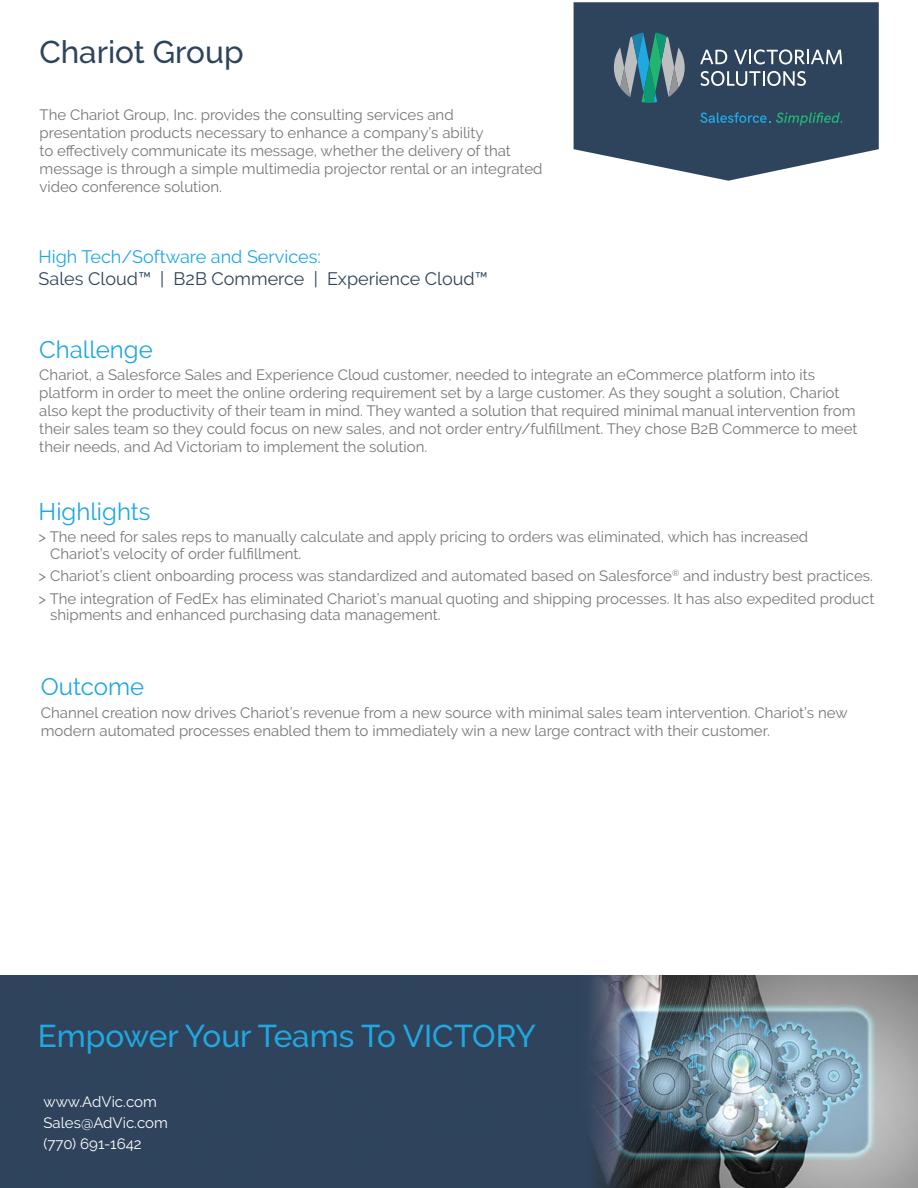
<style>
.page{position:relative;width:918px;height:1188px;background:#fff}
.page>*{position:absolute;margin:0;border:0;box-sizing:border-box;transform-origin:0 0}
.t1{font:500 31.35px "Raleway";color:#20a8e0}
.t2{font:500 31.35px "Raleway";color:#2e445d}
.t3{font:24px "Raleway";color:#20a8e0}
.t4{font:18px "Raleway";color:#2e445d}
.t5{font:18px "Raleway";color:#20a8e0}
.t6{font:15px/18px "Raleway";color:#777}
.t7{font:15px/21px "Raleway";color:#fff}
</style>
<div class="page">
<img style="left:0;top:975px;width:918px;height:213px">
<svg style="left:574px;top:2px;width:305px;height:179px;background:#45596f"></svg>
<svg style="left:700px;top:50px;width:27px;height:14px"></svg>
<svg style="left:734px;top:49px;width:108px;height:15px"></svg>
<svg style="left:701px;top:71px;width:105px;height:15px"></svg>
<svg style="left:614px;top:33px;width:71px;height:70px;background:#528089"></svg>
<svg style="left:700px;top:112px;width:70px;height:11px"></svg>
<svg style="left:776px;top:112px;width:66px;height:14px"></svg>
<h1 class="t2" style="left:39px;top:34px;width:206px">Chariot Group</h1>
<p class="t6" style="left:40px;top:106px;width:505px">The Chariot Group, Inc. provides the consulting services and presentation products necessary to enhance a company’s ability<br>to effectively communicate its message, whether the delivery of that message is through a simple multimedia projector rental or an integrated video conference solution.</p>
<p class="t5" style="left:39px;top:246px;width:284px">High Tech/Software and Services:</p>
<p class="t4" style="left:39px;top:268px;width:451px">Sales Cloud™ | B2B Commerce | Experience Cloud™</p>
<h2 class="t3" style="left:39px;top:335px;width:115px">Challenge</h2>
<p class="t6" style="left:39px;top:366px;width:820px">Chariot, a Salesforce Sales and Experience Cloud customer, needed to integrate an eCommerce platform into its platform in order to meet the online ordering requirement set by a large customer. As they sought a solution, Chariot also kept the productivity of their team in mind. They wanted a solution that required minimal manual intervention from their sales team so they could focus on new sales, and not order entry/fulfillment. They chose B2B Commerce to meet their needs, and Ad Victoriam to implement the solution.</p>
<h2 class="t3" style="left:39px;top:497px;width:113px">Highlights</h2>
<p class="t6" style="left:50px;top:529px;width:760px;line-height:16.5px;text-indent:-11px">&gt; The need for sales reps to manually calculate and apply pricing to orders was eliminated, which has increased<br>Chariot’s velocity of order fulfillment.</p>
<p class="t6" style="left:39px;top:565px;width:837px;line-height:22.5px">&gt; Chariot’s client onboarding process was standardized and automated based on Salesforce<sup>®</sup> and industry best practices. &gt; The integration of FedEx has eliminated Chariot’s manual quoting and shipping processes. It has also expedited product</p>
<p class="t6" style="left:50px;top:606px;width:392px">shipments and enhanced purchasing data management.</p>
<h2 class="t3" style="left:41px;top:673px;width:105px">Outcome</h2>
<p class="t6" style="left:41px;top:704px;width:808px">Channel creation now drives Chariot’s revenue from a new source with minimal sales team intervention. Chariot’s new modern automated processes enabled them to immediately win a new large contract with their customer.</p>
<h1 class="t1" style="left:38px;top:1018px;width:500px">Empower Your Teams To VICTORY</h1>
<p class="t7" style="left:44px;top:1091px;width:126px">www.AdVic.com<br>Sales@AdVic.com (770) 691-1642</p>
</div>
